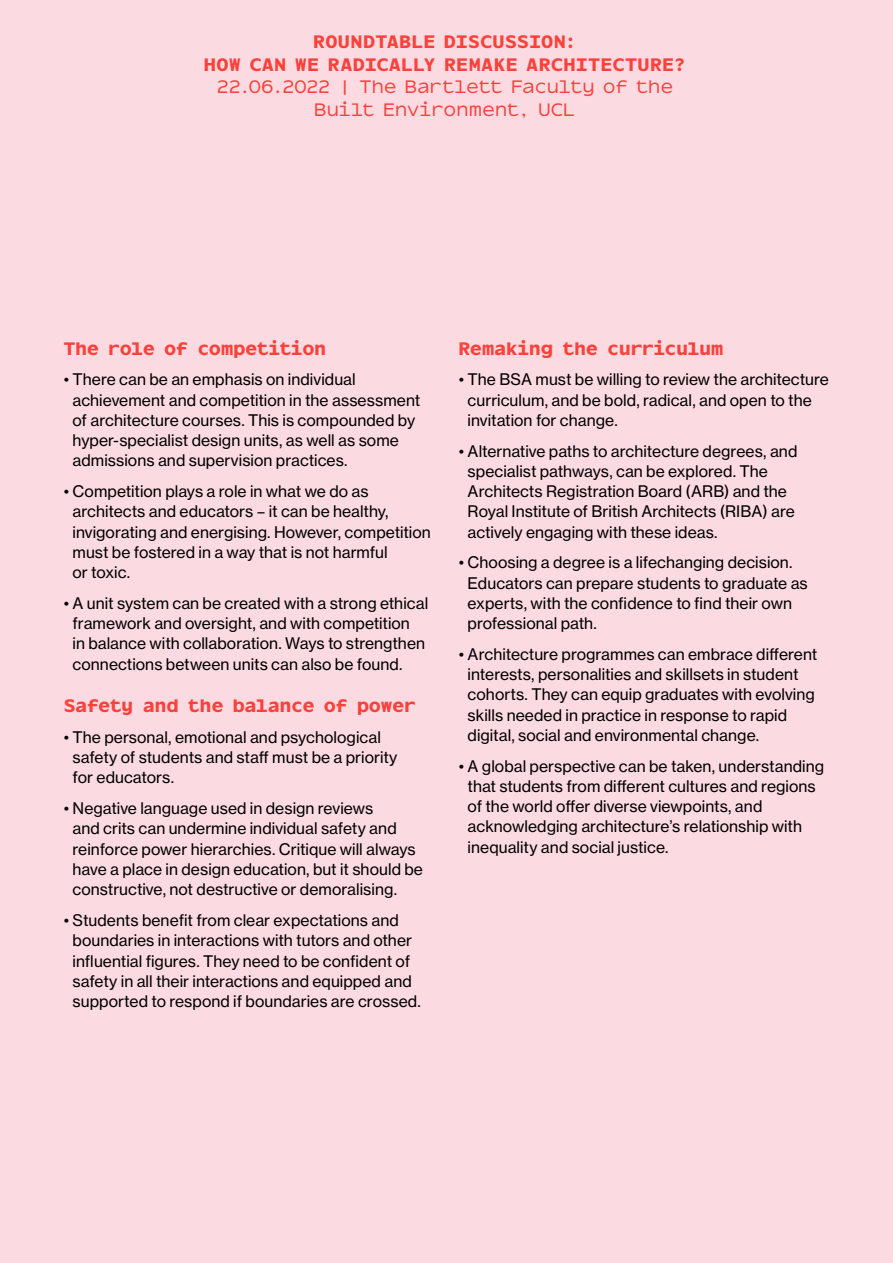
<style>
.page{position:relative;width:893px;height:1263px;background:#fcdae2}
.page>*{position:absolute;margin:0;border:0;box-sizing:border-box;transform-origin:0 0}
.t1{font:18px/22.5px "Bartlett 100 Sans Black Sans";letter-spacing:.045em;color:#fa423b;text-align:center}
.t2{font:18px/22.5px "Bartlett 100 Sans Regular Sans";letter-spacing:.04em;color:#fa423b;text-align:center}
.t3{font:18px "Bartlett 100 Sans Black Sans";letter-spacing:.02em;color:#fa423b}
.t4{font:18px "Bartlett 100 Sans Black Sans";color:#fa423b}
.t5{font:15.75px/20.2px "Haas Grot Text 55 Roman";letter-spacing:.005em;color:#000}
</style>
<div class="page">
<p class="t1" style="left:204px;top:31px;width:483px">ROUNDTABLE DISCUSSION:<br>HOW CAN WE RADICALLY REMAKE ARCHITECTURE?</p>
<p class="t2" style="left:217px;top:76px;width:457px">22.06.2022 | The Bartlett Faculty of the<br>Built Environment, UCL</p>
<p class="t3" style="left:64px;top:337px;width:264px">The role of competition</p>
<p class="t5" style="left:73px;top:369px;width:349px;text-indent:-9px">• There can be an emphasis on individual achievement and competition in the assessment of architecture courses. This is compounded by hyper-specialist design units, as well as some admissions and supervision practices.</p>
<p class="t5" style="left:73px;top:481px;width:360px;text-indent:-9px">• Competition plays a role in what we do as architects and educators – it can be healthy, invigorating and energising. However, competition must be fostered in a way that is not harmful<br>or toxic.</p>
<p class="t5" style="left:73px;top:593px;width:357px;text-indent:-9px">• A unit system can be created with a strong ethical framework and oversight, and with competition<br>in balance with collaboration. Ways to strengthen connections between units can also be found.</p>
<p class="t3" style="left:64px;top:695px;width:354px">Safety and the balance of power</p>
<p class="t5" style="left:73px;top:727px;width:326px;text-indent:-9px">• The personal, emotional and psychological safety of students and staff must be a priority for educators.</p>
<p class="t5" style="left:73px;top:798px;width:352px;text-indent:-9px">• Negative language used in design reviews<br>and crits can undermine individual safety and reinforce power hierarchies. Critique will always have a place in design education, but it should be constructive, not destructive or demoralising.</p>
<p class="t5" style="left:73px;top:910px;width:350px;text-indent:-9px">• Students benefit from clear expectations and boundaries in interactions with tutors and other influential figures. They need to be confident of safety in all their interactions and equipped and supported to respond if boundaries are crossed.</p>
<p class="t4" style="left:459px;top:337px;width:266px">Remaking the curriculum</p>
<p class="t5" style="left:468px;top:369px;width:363px;text-indent:-9px">• The BSA must be willing to review the architecture curriculum, and be bold, radical, and open to the invitation for change.</p>
<p class="t5" style="left:468px;top:441px;width:331px;text-indent:-9px">• Alternative paths to architecture degrees, and specialist pathways, can be explored. The Architects Registration Board (ARB) and the Royal Institute of British Architects (RIBA) are actively engaging with these ideas.</p>
<p class="t5" style="left:468px;top:552px;width:342px;text-indent:-9px">• Choosing a degree is a lifechanging decision.<br>Educators can prepare students to graduate as experts, with the confidence to find their own professional path.</p>
<p class="t5" style="left:468px;top:644px;width:351px;text-indent:-9px">• Architecture programmes can embrace different interests, personalities and skillsets in student cohorts. They can equip graduates with evolving skills needed in practice in response to rapid digital, social and environmental change.</p>
<p class="t5" style="left:468px;top:756px;width:358px;text-indent:-9px">• A global perspective can be taken, understanding that students from different cultures and regions of the world offer diverse viewpoints, and acknowledging architecture’s relationship with inequality and social justice.</p>
</div>
